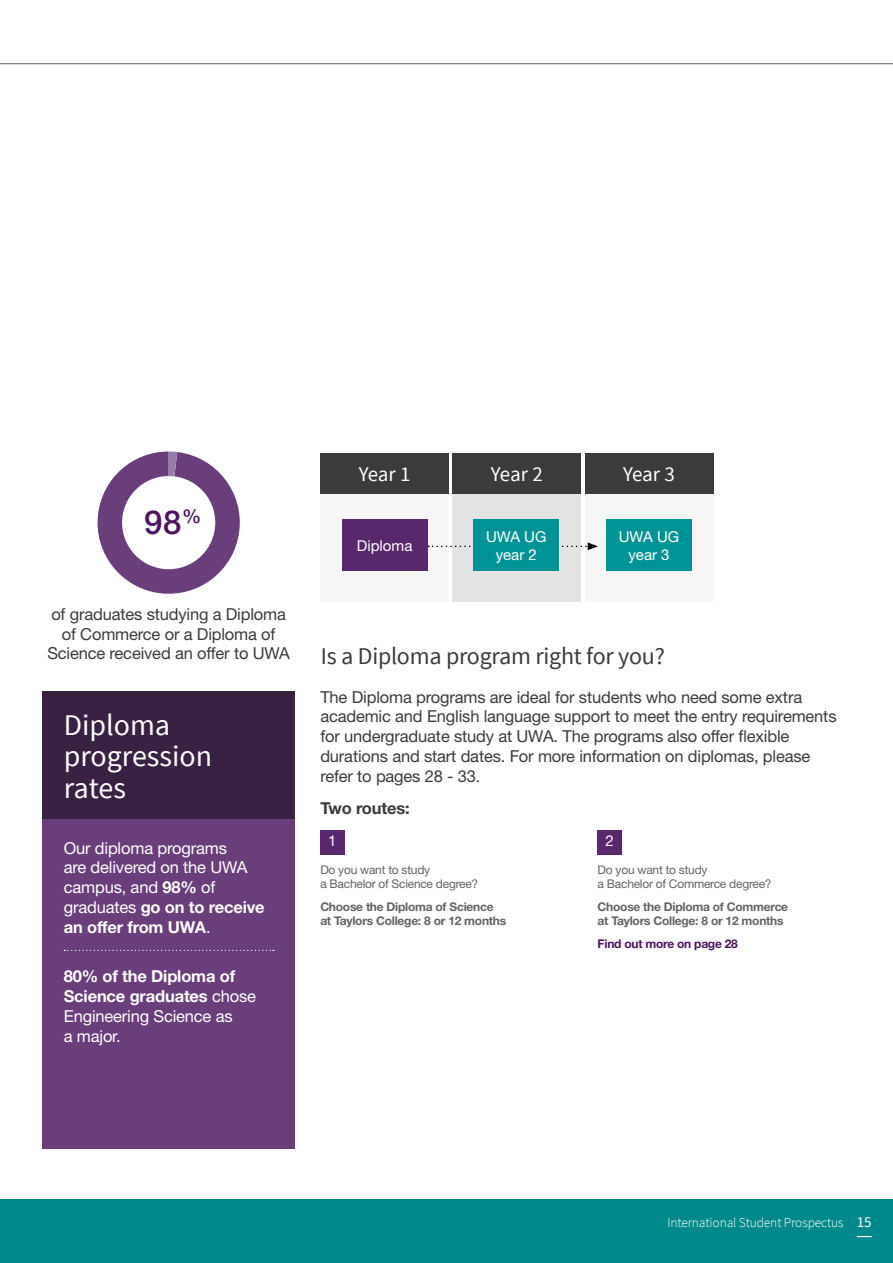
<style>
.page{position:relative;width:893px;height:1263px;background:#fff}
.page>*{position:absolute;margin:0;border:0;box-sizing:border-box;transform-origin:0 0}
.t1{font:500 33px "Helvetica Neue LT Std";color:#4d1460}
.t2{font:30px/31.5px "Source Sans Pro";color:#fff}
.t3{font:24px "Source Sans Pro";letter-spacing:-.01em;color:#3b3b3a}
.t4{font:21px "Source Sans Pro";letter-spacing:-.015em;color:#fff}
.t5{font:16.5px/19.8px "Helvetica Neue LT Std";letter-spacing:-.01em;color:#3b3b3a}
.t6{font:16.5px/19.8px "Helvetica Neue LT Std";letter-spacing:-.01em;color:#fff}
.t7{font:700 16.5px/19.8px "Helvetica Neue LT Std";letter-spacing:-.01em;color:#fff}
.t8{font:700 16.5px "Helvetica Neue LT Std";letter-spacing:-.01em;color:#3b3b3a}
.t9{font:15px/18px "Helvetica Neue LT Std";color:#fff;text-align:center}
.t10{font:300 13.5px "Source Sans Pro";letter-spacing:-.01em;color:#fff}
.t11{font:700 12px/14.4px "Helvetica Neue LT Std";letter-spacing:-.02em;color:#636362}
.t12{font:12px/14.4px "Helvetica Neue LT Std";letter-spacing:-.02em;color:#636362}
.t13{font:700 12px "Helvetica Neue LT Std";letter-spacing:-.02em;color:#4d1460}
.s1{font-weight:700}
.s2{font-weight:400}
.s3{font-weight:400;font-size:15px}
</style>
<div class="page">
<div style="left:320px;top:830px;width:25px;height:25px;background:#59276b"></div>
<div style="left:598px;top:830px;width:24px;height:25px;background:#59276b"></div>
<hr style="left:0;top:63px;width:893px;height:1px;background:#5e5e5d">
<div style="left:320px;top:453px;width:129px;height:149px;background:#f6f6f6"></div>
<div style="left:320px;top:453px;width:129px;height:40px;background:#3b3b3a"></div>
<div style="left:585px;top:453px;width:128px;height:149px;background:#f6f6f6"></div>
<div style="left:585px;top:453px;width:128px;height:40px;background:#3b3b3a"></div>
<div style="left:452px;top:453px;width:129px;height:149px;background:#e3e3e3"></div>
<div style="left:452px;top:453px;width:129px;height:40px;background:#3b3b3a"></div>
<svg style="left:428px;top:542px;width:170px;height:8px"></svg>
<div style="left:342px;top:520px;width:85px;height:51px;background:#59276b"></div>
<div style="left:474px;top:520px;width:85px;height:51px;background:#009395"></div>
<div style="left:606px;top:520px;width:85px;height:51px;background:#009395"></div>
<div style="left:43px;top:691px;width:252px;height:457px;background:#693e7b"></div>
<svg style="left:64px;top:950px;width:210px;height:1px"></svg>
<div style="left:43px;top:691px;width:252px;height:127px;background:#382142"></div>
<div style="left:0;top:1199px;width:893px;height:64px;background:#00898a"></div>
<svg style="left:857px;top:1236px;width:15px;height:1px"></svg>
<svg style="left:97px;top:451px;width:143px;height:143px"></svg>
<div style="left:122px;top:476px;width:93px;height:93px;background:#fff;border-radius:50%"></div>
<h1 class="t1" style="left:144px;top:503px;width:59px">98<sup>%</sup></h1>
<p class="t5" style="left:47px;top:604px;width:244px;text-align:center">of graduates studying a Diploma of Commerce or a Diploma of<br>Science received an offer to UWA</p>
<h2 class="t2" style="left:64px;top:709px;width:150px">Diploma progression rates</h2>
<p class="t6" style="left:64px;top:837px;width:202px">Our diploma programs<br>are delivered on the UWA campus, and <span class="s1">98%</span> of graduates <span class="s1">go on to receive an offer from UWA</span>.</p>
<p class="t7" style="left:64px;top:966px;width:194px">80% of the Diploma of<br>Science graduates <span class="s2">chose<br>Engineering Science as<br>a major.</span></p>
<p class="t4" style="left:359px;top:461px;width:53px">Year 1</p>
<p class="t4" style="left:491px;top:461px;width:53px">Year 2</p>
<p class="t4" style="left:623px;top:461px;width:53px">Year 3</p>
<p class="t9" style="left:357px;top:536px;width:57px">Diploma</p>
<p class="t9" style="left:486px;top:527px;width:62px">UWA UG year 2</p>
<p class="t9" style="left:619px;top:527px;width:62px">UWA UG year 3</p>
<h3 class="t3" style="left:321px;top:641px;width:346px">Is a Diploma program right for you?</h3>
<p class="t5" style="left:320px;top:687px;width:518px">The Diploma programs are ideal for students who need some extra academic and English language support to meet the entry requirements for undergraduate study at UWA. The programs also offer flexible durations and start dates. For more information on diplomas, please refer to pages 28 - 33.</p>
<p class="t8" style="left:320px;top:798px;width:91px">Two routes:</p>
<p class="t9" style="left:328px;top:832px;width:10px">1</p>
<p class="t12" style="left:320px;top:862px;width:159px">Do you want to study<br>a Bachelor of Science degree?</p>
<p class="t11" style="left:320px;top:899px;width:187px">Choose the Diploma of Science at Taylors College: 8 or 12 months</p>
<p class="t9" style="left:606px;top:832px;width:10px">2</p>
<p class="t12" style="left:598px;top:862px;width:175px">Do you want to study<br>a Bachelor of Commerce degree?</p>
<p class="t11" style="left:598px;top:899px;width:192px">Choose the Diploma of Commerce at Taylors College: 8 or 12 months</p>
<p class="t13" style="left:598px;top:936px;width:142px">Find out more on page 28</p>
<p class="t10" style="left:667px;top:1215px;width:206px">International Student Prospectus <span class="s3">15</span></p>
</div>
